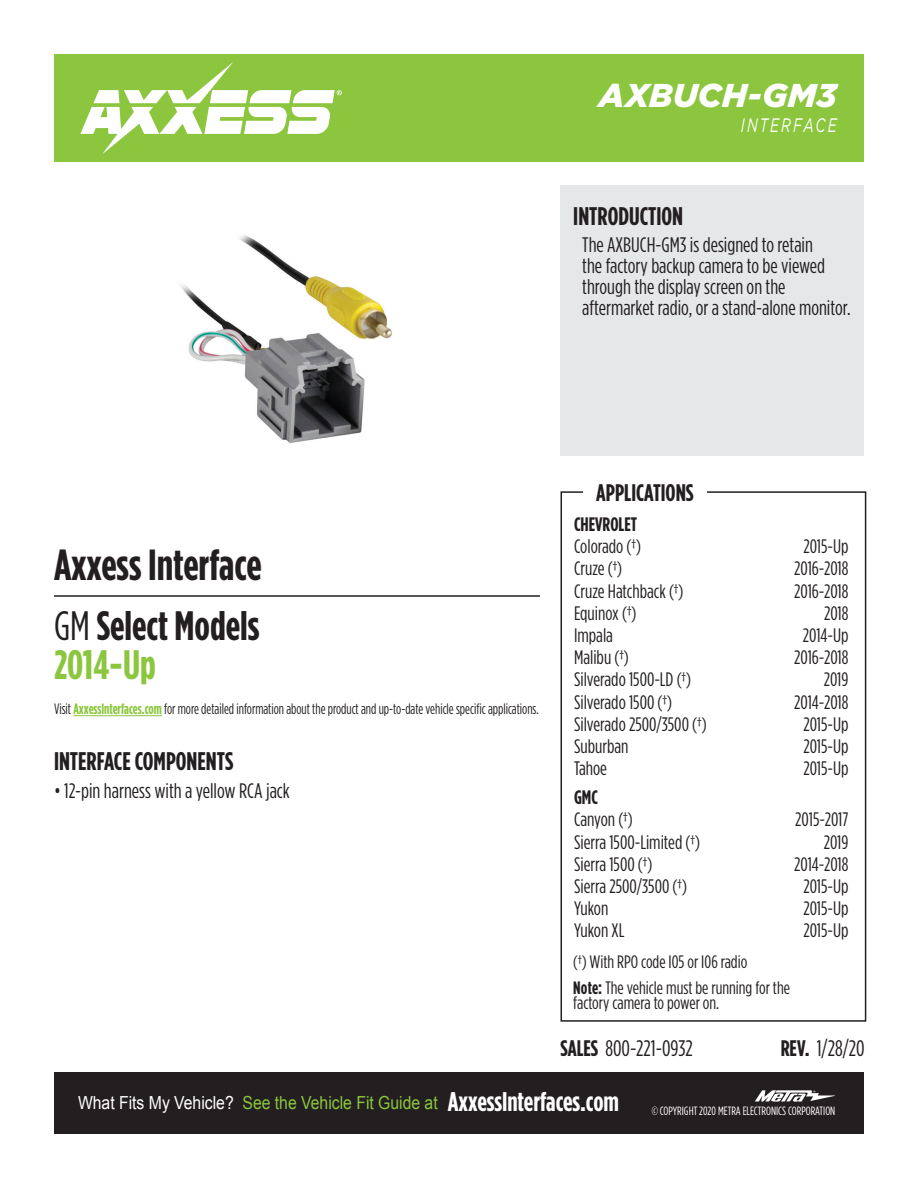
<style>
.page{position:relative;width:918px;height:1188px;background:#fff}
.page>*{position:absolute;margin:0;border:0;box-sizing:border-box;transform-origin:0 0}
.t1{font:700 43.5px "Gotham Condensed";color:#231f20}
.t2{font:700 41.1px/39px "Gotham Condensed";color:#231f20}
.t3{font:italic 900 33px "Gotham";color:#fff}
.t4{font:700 27px "Gotham Condensed";color:#fff}
.t5{font:700 25.5px "Gotham Condensed";color:#231f20}
.t6{font:700 24px "Gotham Condensed";color:#231f20}
.t7{font:22.5px "Gotham Condensed";color:#231f20}
.t8{font:21px/21px "Gotham Condensed";color:#231f20}
.t9{font:19.5px "Gotham Condensed";color:#231f20}
.t10{font:700 19.5px "Gotham Condensed";color:#231f20}
.t11{font:italic 19.5px "Gotham";letter-spacing:.15em;color:#fff;scale:.7 1}
.t12{font:18px/15px "Gotham Condensed";color:#231f20}
.t13{font:18px "Arial";color:#8bc63e;scale:.88 1}
.t14{font:18px "Arial";color:#fff;scale:.88 1}
.t15{font:15px "Gotham Condensed";color:#231f20;scale:.93 1}
.t16{font:12px "Gotham Condensed";color:#fff}
.s1{font-weight:400}
.s2{color:#8bc63e}
.s3{font-weight:700;color:#8bc63e}
.s4{font-weight:700}
</style>
<div class="page">
<div style="left:54px;top:1072px;width:810px;height:62px;background:#231f20"></div>
<div style="left:54px;top:54px;width:810px;height:108px;background:#8bc63e"></div>
<svg style="left:80px;top:62px;width:262px;height:92px"></svg>
<svg style="left:755px;top:1090px;width:80px;height:12px"></svg>
<div style="left:561px;top:491px;width:305px;height:531px;border:2px solid #231f20"></div>
<div style="left:561px;top:186px;width:303px;height:270px;background:#e6e7e9"></div>
<div style="left:583px;top:481px;width:124px;height:20px;background:#fff"></div>
<hr style="left:54px;top:595px;width:486px;height:2px;background:#231f20">
<img style="left:180px;top:235px;width:213px;height:208px">
<hr style="left:73px;top:715px;width:89px;height:1px;background:#8bc63e">
<h3 class="t3" style="left:599px;top:77px;width:239px">AXBUCH-GM3</h3>
<p class="t11" style="left:741px;top:115px;width:138px">INTERFACE</p>
<h3 class="t5" style="left:573px;top:201px;width:111px">INTRODUCTION</h3>
<p class="t8" style="left:582px;top:234px;width:270px">The AXBUCH-GM3 is designed to retain<br>the factory backup camera to be viewed through the display screen on the aftermarket radio, or a stand-alone monitor.</p>
<h1 class="t1" style="left:54px;top:540px;width:209px">Axxess Interface</h1>
<h2 class="t2" style="left:54px;top:605px;width:207px"><span class="s1">GM</span> Select Models<br><span class="s2">2014-Up</span></h2>
<p class="t15" style="left:54px;top:700px;width:523px">Visit <span class="s3">AxxessInterfaces.com</span> for more detailed information about the product and up-to-date vehicle specific applications.</p>
<h3 class="t5" style="left:54px;top:747px;width:181px">INTERFACE COMPONENTS</h3>
<p class="t8" style="left:54px;top:780px;width:237px">• 12-pin harness with a yellow RCA jack</p>
<p class="t6" style="left:596px;top:479px;width:99px">APPLICATIONS</p>
<p class="t10" style="left:574px;top:513px;width:65px">CHEVROLET</p>
<p class="t9" style="left:574px;top:536px;width:68px">Colorado (†)</p>
<p class="t9" style="left:803px;top:536px;width:47px">2015-Up</p>
<p class="t9" style="left:574px;top:558px;width:50px">Cruze (†)</p>
<p class="t9" style="left:794px;top:558px;width:56px">2016-2018</p>
<p class="t9" style="left:574px;top:580px;width:111px">Cruze Hatchback (†)</p>
<p class="t9" style="left:794px;top:580px;width:56px">2016-2018</p>
<p class="t9" style="left:574px;top:603px;width:64px">Equinox (†)</p>
<p class="t9" style="left:824px;top:603px;width:26px">2018</p>
<p class="t9" style="left:574px;top:625px;width:40px">Impala</p>
<p class="t9" style="left:803px;top:625px;width:47px">2014-Up</p>
<p class="t9" style="left:574px;top:647px;width:56px">Malibu (†)</p>
<p class="t9" style="left:794px;top:647px;width:56px">2016-2018</p>
<p class="t9" style="left:574px;top:669px;width:119px">Silverado 1500-LD (†)</p>
<p class="t9" style="left:824px;top:669px;width:26px">2019</p>
<p class="t9" style="left:574px;top:691px;width:99px">Silverado 1500 (†)</p>
<p class="t9" style="left:794px;top:691px;width:56px">2014-2018</p>
<p class="t9" style="left:574px;top:714px;width:134px">Silverado 2500/3500 (†)</p>
<p class="t9" style="left:803px;top:714px;width:47px">2015-Up</p>
<p class="t9" style="left:574px;top:736px;width:56px">Suburban</p>
<p class="t9" style="left:803px;top:736px;width:47px">2015-Up</p>
<p class="t9" style="left:574px;top:758px;width:35px">Tahoe</p>
<p class="t9" style="left:803px;top:758px;width:47px">2015-Up</p>
<p class="t10" style="left:574px;top:786px;width:25px">GMC</p>
<p class="t9" style="left:574px;top:809px;width:60px">Canyon (†)</p>
<p class="t9" style="left:795px;top:809px;width:55px">2015-2017</p>
<p class="t9" style="left:574px;top:831px;width:127px">Sierra 1500-Limited (†)</p>
<p class="t9" style="left:824px;top:831px;width:26px">2019</p>
<p class="t9" style="left:574px;top:853px;width:80px">Sierra 1500 (†)</p>
<p class="t9" style="left:794px;top:853px;width:56px">2014-2018</p>
<p class="t9" style="left:574px;top:876px;width:115px">Sierra 2500/3500 (†)</p>
<p class="t9" style="left:803px;top:876px;width:47px">2015-Up</p>
<p class="t9" style="left:574px;top:898px;width:36px">Yukon</p>
<p class="t9" style="left:803px;top:898px;width:47px">2015-Up</p>
<p class="t9" style="left:574px;top:920px;width:52px">Yukon XL</p>
<p class="t9" style="left:803px;top:920px;width:47px">2015-Up</p>
<p class="t12" style="left:573px;top:954px;width:176px">(†) With RPO code I05 or I06 radio</p>
<p class="t12" style="left:573px;top:979px;width:218px"><span class="s4">Note:</span> The vehicle must be running for the factory camera to power on.</p>
<p class="t7" style="left:561px;top:1036px;width:134px"><span class="s4">SALES</span> 800-221-0932</p>
<p class="t7" style="left:781px;top:1036px;width:86px"><span class="s4">REV.</span> 1/28/20</p>
<p class="t14" style="left:78px;top:1091px;width:179px">What Fits My Vehicle?</p>
<h3 class="t4" style="left:448px;top:1087px;width:173px">AxxessInterfaces.com</h3>
<p class="t13" style="left:243px;top:1091px;width:223px">See the Vehicle Fit Guide at</p>
<p class="t16" style="left:652px;top:1105px;width:185px">© COPYRIGHT 2020 METRA ELECTRONICS CORPORATION</p>
</div>
